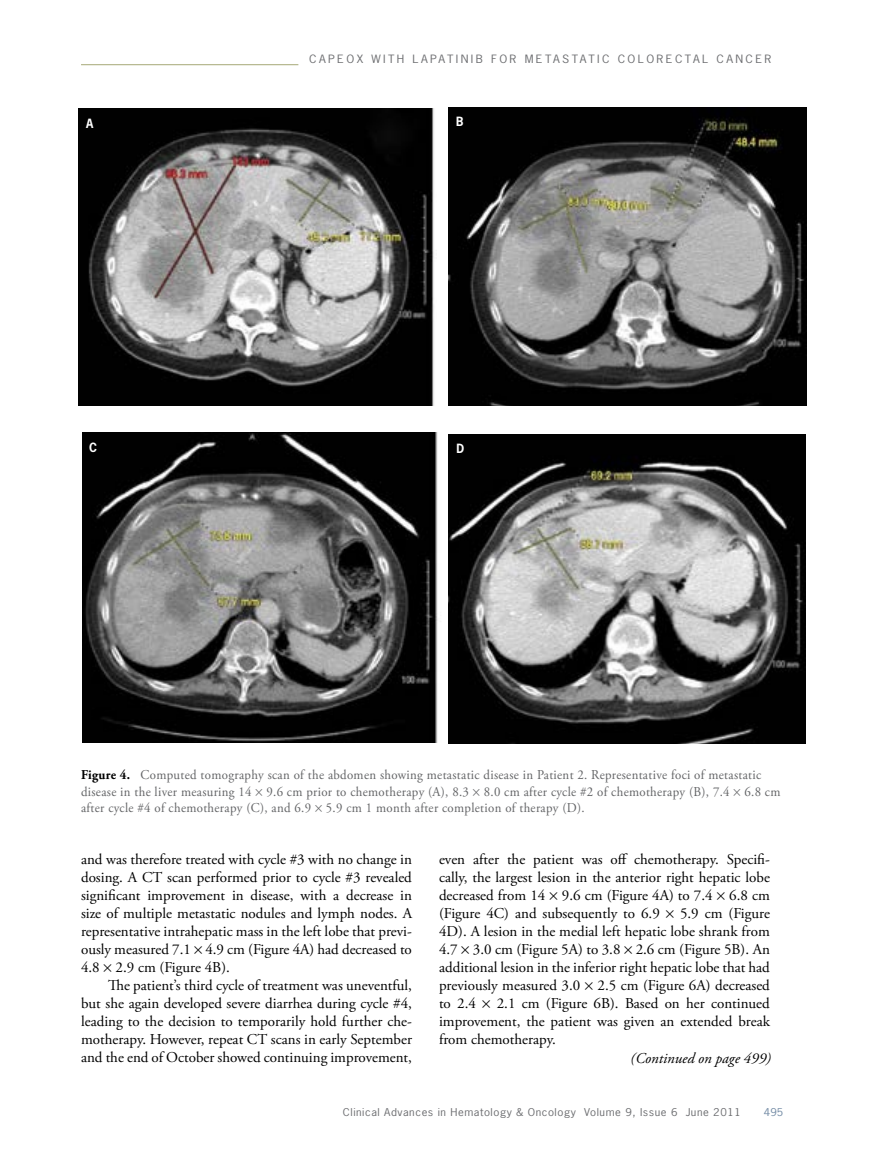
<style>
.page{position:relative;width:878px;height:1175px;background:#fff}
.page>*{position:absolute;margin:0;border:0;box-sizing:border-box;transform-origin:0 0}
.t1{font:15px/18px "Adobe Garamond Pro";color:#000;text-align:justify}
.t2{font:italic 15px "Adobe Garamond Pro";color:#000}
.t3{font:13.5px/16.5px "Adobe Garamond Pro";letter-spacing:.025em;color:#636466;scale:.95 1}
.t4{font:700 12px "News Gothic Std";color:#fff;scale:.95 1}
.t5{font:10.8px "News Gothic Std";letter-spacing:.2em;color:#6d6e71;scale:1.11 1}
.t6{font:10.2px "News Gothic Std";letter-spacing:.05em;color:#6d6e71;scale:1.11 1}
.t7{font:10.2px "News Gothic Std";color:#738ba5;scale:1.11 1}
.s1{font-weight:700;color:#000}
</style>
<div class="page">
<hr style="left:81px;top:64px;width:217px;height:1px;background:#a5a876">
<img style="left:79px;top:108px;width:355px;height:297px">
<img style="left:448px;top:107px;width:358px;height:298px">
<img style="left:82px;top:432px;width:356px;height:310px">
<img style="left:448px;top:434px;width:357px;height:310px">
<p class="t5" style="left:309px;top:52px;width:418px">CAPEOX WITH LAPATINIB FOR METASTATIC COLORECTAL CANCER</p>
<p class="t4" style="left:86px;top:115px;width:9px">A</p>
<p class="t4" style="left:456px;top:114px;width:9px">B</p>
<p class="t4" style="left:89px;top:440px;width:10px">C</p>
<p class="t4" style="left:456px;top:440px;width:10px">D</p>
<p class="t3" style="left:81px;top:767px;width:737px"><span class="s1">Figure 4.</span> Computed tomography scan of the abdomen showing metastatic disease in Patient 2. Representative foci of metastatic disease in the liver measuring 14 9.6 cm prior to chemotherapy (A), 8.3 8.0 cm after cycle #2 of chemotherapy (B), 7.4 6.8 cm after cycle #4 of chemotherapy (C), and 6.9 5.9 cm 1 month after completion of therapy (D).</p>
<p class="t1" style="left:81px;top:851px;width:332px">and was therefore treated with cycle #3 with no change in dosing. A CT scan performed prior to cycle #3 revealed significant improvement in disease, with a decrease in size of multiple metastatic nodules and lymph nodes. A representative intrahepatic mass in the left lobe that previ&shy;ously measured 7.1 4.9 cm (Figure 4A) had decreased to 4.8 2.9 cm (Figure 4B).</p>
<p class="t1" style="left:81px;top:977px;width:332px;text-indent:27px">The patient’s third cycle of treatment was uneventful, but she again developed severe diarrhea during cycle #4, leading to the decision to temporarily hold further che&shy;motherapy. However, repeat CT scans in early September and the end of October showed continuing improvement,</p>
<p class="t1" style="left:439px;top:851px;width:332px">even after the patient was off chemotherapy. Specifi&shy;cally, the largest lesion in the anterior right hepatic lobe decreased from 14 9.6 cm (Figure 4A) to 7.4 6.8 cm (Figure 4C) and subsequently to 6.9</p>
<p class="t1" style="left:439px;top:905px;width:332px;text-indent:241px">5.9 cm (Figure 4D). A lesion in the medial left hepatic lobe shrank from 4.7 3.0 cm (Figure 5A) to 3.8 2.6 cm (Figure 5B). An additional lesion in the inferior right hepatic lobe that had previously measured 3.0 2.5 cm (Figure 6A) decreased to 2.4</p>
<p class="t1" style="left:439px;top:995px;width:332px;text-indent:58px">2.1 cm (Figure 6B). Based on her continued improvement, the patient was given an extended break from chemotherapy.</p>
<p class="t2" style="left:630px;top:1049px;width:142px">(Continued on page 499)</p>
<p class="t6" style="left:343px;top:1105px;width:360px">Clinical Advances in Hematology &amp; Oncology Volume 9, Issue 6 June 2011</p>
<p class="t7" style="left:764px;top:1105px;width:19px">495</p>
</div>
